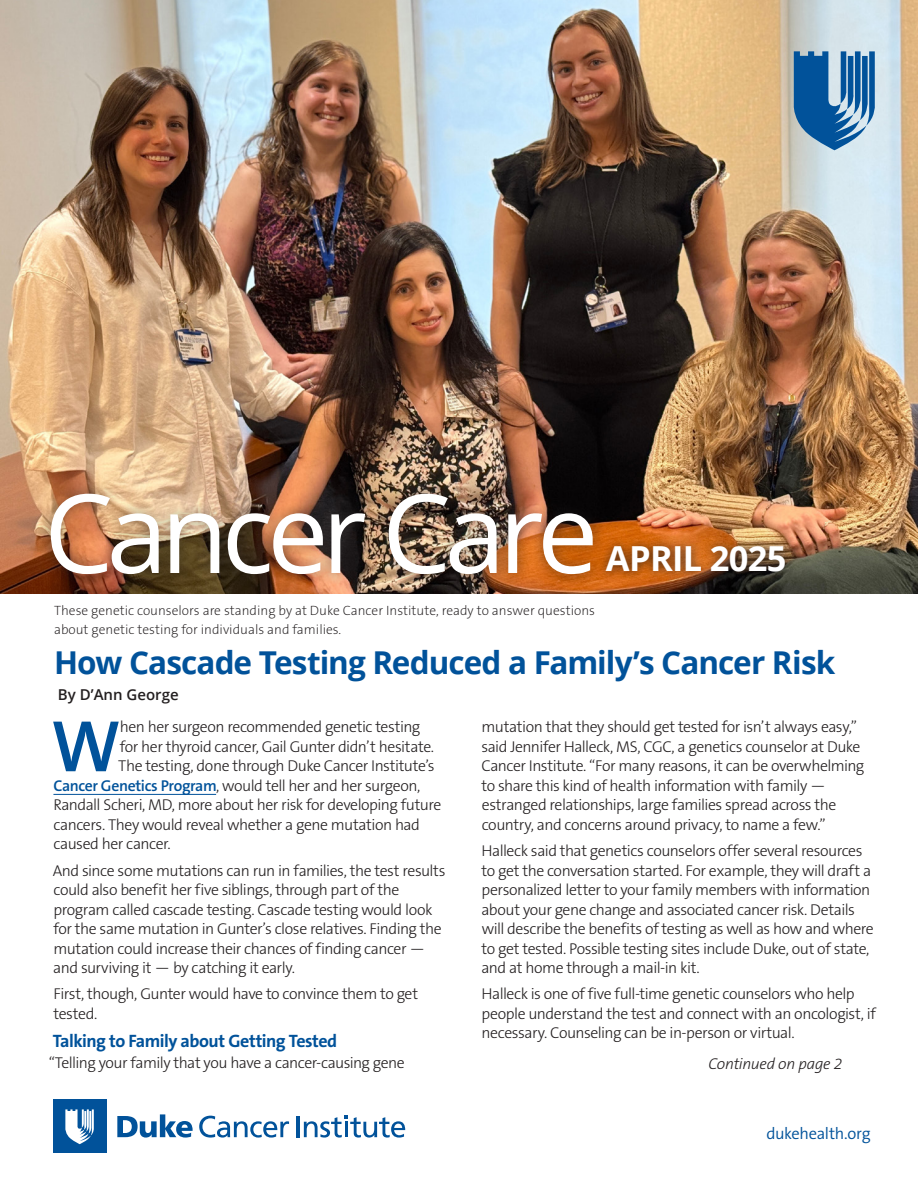
<style>
.page{position:relative;width:918px;height:1188px;background:#fff}
.page>*{position:absolute;margin:0;border:0;box-sizing:border-box;transform-origin:0 0}
.t1{font:109.5px "Open Sans";letter-spacing:-.06em;color:#fff}
.t2{font:600 73.5px "The Sans B W6";color:#01529a}
.t3{font:700 34.5px "Open Sans";letter-spacing:-.02em;color:#fff}
.t4{font:700 31.5px "Open Sans";letter-spacing:-.03em;color:#01529a}
.t5{font:700 18px "The Sans B W7";letter-spacing:-.03em;color:#01529a}
.t6{font:300 16.5px "The Sans B W4";letter-spacing:-.02em;color:#01529a}
.t7{font:300 15.75px/19.5px "The Sans B W3";letter-spacing:-.03em;color:#231f20}
.t8{font:italic 300 15.75px "The Sans B W3";letter-spacing:-.02em;color:#231f20}
.t9{font:600 15px "Open Sans";color:#231f20}
.t10{font:200 13.5px/19.5px "The Sans B W2";color:#231f20}
.s1{font-family:"The Sans B W6";font-weight:600;color:#01529a}
</style>
<div class="page">
<hr style="left:53px;top:794px;width:163px;height:1px;background:#01529a">
<img style="left:0;top:0;width:918px;height:594px">
<div style="left:37px;top:480px;width:569px;height:108px;background:#231f20;opacity:.5"></div>
<div style="left:597px;top:537px;width:198px;height:44px;background:#231f20;opacity:.75"></div>
<svg style="left:794px;top:51px;width:81px;height:99px;background:#4c84b5"></svg>
<hr style="left:296px;top:1116px;width:3px;height:21px;background:#01529a">
<svg style="left:117px;top:1114px;width:76px;height:24px"></svg>
<svg style="left:199px;top:1116px;width:90px;height:22px"></svg>
<div style="left:53px;top:1099px;width:53px;height:54px;background:#01529a"></div>
<svg style="left:65px;top:1109px;width:29px;height:35px"></svg>
<svg style="left:304px;top:1115px;width:101px;height:23px"></svg>
<h1 class="t1" style="left:44px;top:458px;width:556px">Cancer Care</h1>
<h1 class="t3" style="left:606px;top:535px;width:182px">APRIL 2025</h1>
<p class="t10" style="left:54px;top:600px;width:543px">These genetic counselors are standing by at Duke Cancer Institute, ready to answer questions about genetic testing for individuals and families.</p>
<h2 class="t4" style="left:54px;top:640px;width:783px">How Cascade Testing Reduced a Family’s Cancer Risk</h2>
<p class="t9" style="left:58px;top:685px;width:122px">By D’Ann George</p>
<p class="t2" style="left:51px;top:699px;width:71px">W</p>
<p class="t7" style="left:120px;top:717px;width:302px">hen her surgeon recommended genetic testing</p>
<p class="t7" style="left:481px;top:717px;width:384px">mutation that they should get tested for isn’t always easy,” said Jennifer Halleck, MS, CGC, a genetics counselor at Duke Cancer Institute. “For many reasons, it can be overwhelming to share this kind of health information with family — estranged relationships, large families spread across the country, and concerns around privacy, to name a few.”</p>
<p class="t7" style="left:481px;top:841px;width:394px">Halleck said that genetics counselors offer several resources to get the conversation started. For example, they will draft a personalized letter to your family members with information about your gene change and associated cancer risk. Details will describe the benefits of testing as well as how and where to get tested. Possible testing sites include Duke, out of state, and at home through a mail-in kit.</p>
<p class="t7" style="left:482px;top:984px;width:396px">Halleck is one of five full-time genetic counselors who help people understand the test and connect with an oncologist, if necessary. Counseling can be in-person or virtual.</p>
<p class="t8" style="left:709px;top:1054px;width:135px">Continued on page 2</p>
<p class="t7" style="left:120px;top:737px;width:316px">for her thyroid cancer, Gail Gunter didn’t hesitate.</p>
<p class="t7" style="left:118px;top:756px;width:318px">The testing, done through Duke Cancer Institute’s</p>
<p class="t7" style="left:53px;top:776px;width:368px"><span class="s1">Cancer Genetics Program</span>, would tell her and her surgeon,</p>
<p class="t7" style="left:53px;top:795px;width:389px">Randall Scheri, MD, more about her risk for developing future</p>
<p class="t7" style="left:54px;top:815px;width:368px">cancers. They would reveal whether a gene mutation had</p>
<p class="t7" style="left:54px;top:834px;width:119px">caused her cancer.</p>
<p class="t7" style="left:53px;top:861px;width:394px">And since some mutations can run in families, the test results could also benefit her five siblings, through part of the program called cascade testing. Cascade testing would look for the same mutation in Gunter’s close relatives. Finding the mutation could increase their chances of finding cancer — and surviving it — by catching it early.</p>
<p class="t7" style="left:53px;top:984px;width:366px">First, though, Gunter would have to convince them to get tested.</p>
<p class="t5" style="left:53px;top:1030px;width:286px">Talking to Family about Getting Tested</p>
<p class="t7" style="left:49px;top:1053px;width:358px">“Telling your family that you have a cancer-causing gene</p>
<p class="t6" style="left:766px;top:1123px;width:106px">dukehealth.org</p>
</div>
